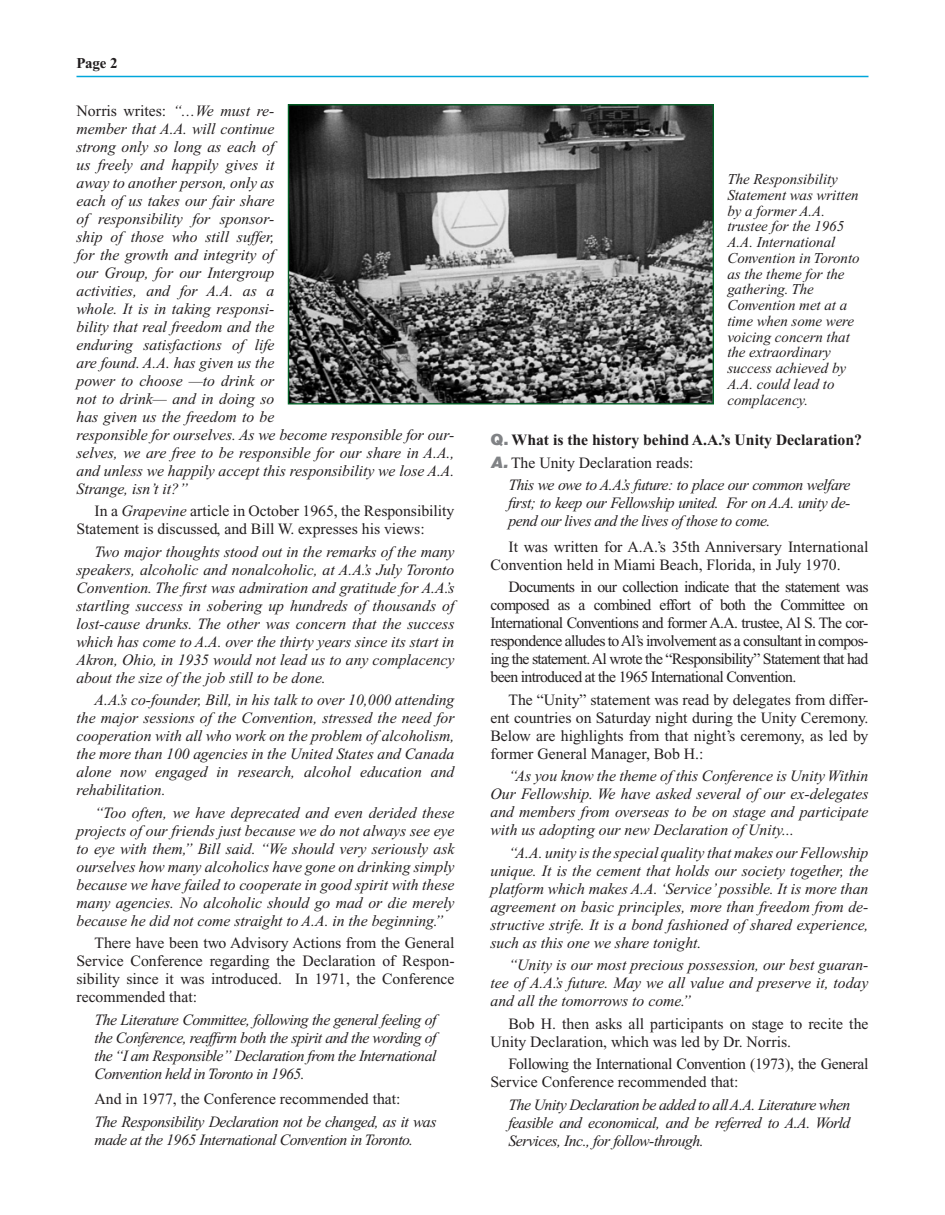
<style>
.page{position:relative;width:945px;height:1215px;background:#fff}
.page>*{position:absolute;margin:0;border:0;box-sizing:border-box;transform-origin:0 0}
.t1{font:italic 15.75px/18px "Times New Roman";color:#231f20;text-align:justify}
.t2{font:15.75px/18px "Times New Roman";color:#231f20}
.t3{font:italic 15.75px/18px "Times New Roman";letter-spacing:-.03em;color:#231f20}
.t4{font:15.75px/18px "Times New Roman";letter-spacing:-.02em;color:#231f20}
.t5{font:700 15.75px/22.5px "Times New Roman";color:#231f20}
.t6{font:italic 15px/15.8px "Times New Roman";letter-spacing:-.005em;color:#231f20}
.t7{font:700 15px "Times New Roman";color:#231f20}
.s1{font-style:normal}
.s2{font-style:italic}
.s3{font-family:"Helvetica";font-weight:900;color:#808285}
.s4{font-family:"Helvetica";font-weight:900;font-style:italic;color:#808285}
.s5{font-weight:400}
</style>
<div class="page">
<hr style="left:76px;top:76px;width:792px;height:1px;background:#00a6db">
<img style="left:290px;top:106px;width:422px;height:296px">
<div style="left:288px;top:104px;width:426px;height:300px;border:1px solid #016226"></div>
<p class="t7" style="left:76px;top:58px;width:43px">Page 2</p>
<p class="t1" style="left:76px;top:103px;width:379px;text-align:left"><span class="s1">Norris writes:</span> “…We must re-<br>member that A.A. will continue<br>strong only so long as each of<br>us freely and happily gives it<br>away to another person, only as<br>each of us takes our fair share<br>of responsibility for sponsor-<br>ship of those who still suffer,<br>for the growth and integrity of<br>our Group, for our Intergroup<br>activities, and for A.A. as a<br>whole. It is in taking responsi-<br>bility that real freedom and the<br>enduring satisfactions of life<br>are found. A.A. has given us the<br>power to choose —to drink or<br>not to drink— and in doing so<br>has given us the freedom to be<br>responsible for ourselves. As we become responsible for our&shy;selves, we are free to be responsible for our share in A.A., and unless we happily accept this responsibility we lose A.A.<br>Strange, isn’t it?”</p>
<p class="t2" style="left:76px;top:504px;width:380px;text-indent:18px">In a <span class="s2">Grapevine</span> article in October 1965, the Responsibility<br>Statement is discussed, and Bill W. expresses his views:</p>
<p class="t1" style="left:76px;top:544px;width:380px;text-indent:18px">Two major thoughts stood out in the remarks of the many speakers, alcoholic and nonalcoholic, at A.A.’s July Toronto Convention. The first was admiration and gratitude for A.A.’s startling success in sobering up hundreds of thousands of lost-cause drunks. The other was concern that the success which has come to A.A. over the thirty years since its start in Akron, Ohio, in 1935 would not lead us to any complacency about the size of the job still to be done.</p>
<p class="t1" style="left:76px;top:693px;width:380px;text-indent:18px">A.A.’s co-founder, Bill, in his talk to over 10, 000 attending the major sessions of the Convention, stressed the need for cooperation with all who work on the problem of alcoholism, the more than 100 agencies in the United States and Canada alone now engaged in research, alcohol education and rehabilitation.</p>
<p class="t1" style="left:76px;top:805px;width:380px;text-indent:18px">“Too often, we have deprecated and even derided these projects of our friends just because we do not always see eye to eye with them,” Bill said. “We should very seriously ask ourselves how many alcoholics have gone on drinking simply because we have failed to cooperate in good spirit with these many agencies. No alcoholic should go mad or die merely because he did not come straight to A.A. in the beginning.”</p>
<p class="t2" style="left:76px;top:936px;width:380px;text-align:justify;text-indent:18px">There have been two Advisory Actions from the General Service Conference regarding the Declaration of Respon&shy;sibility since it was introduced. In 1971, the Conference recommended that:</p>
<p class="t1" style="left:95px;top:1012px;width:343px">The Literature Committee, following the general feeling of the Conference, reaffirm both the spirit and the wording of the “I am Responsible” Declaration from the International Convention held in Toronto in 1965.</p>
<p class="t2" style="left:95px;top:1092px;width:308px">And in 1977, the Conference recommended that:</p>
<p class="t3" style="left:95px;top:1114px;width:343px">The Responsibility Declaration not be changed, as it was made at the 1965 International Convention in Toronto.</p>
<p class="t6" style="left:727px;top:173px;width:134px">The Responsibility<br>Statement was written by a former A.A. trustee for the 1965<br>A.A. International<br>Convention in Toronto as the theme for the gathering. The<br>Convention met at a time when some were voicing concern that the extraordinary success achieved by<br>A.A. could lead to complacency.</p>
<p class="t5" style="left:491px;top:430px;width:373px"><span class="s3">Q.</span> What is the history behind A.A.’s Unity Declaration?<br><span class="s4">A.</span> <span class="s5">The Unity Declaration reads:</span></p>
<p class="t1" style="left:509px;top:477px;width:343px">This we owe to A.A.’s future: to place our common welfare first; to keep our Fellowship united. For on A.A. unity de&shy;pend our lives and the lives of those to come.</p>
<p class="t2" style="left:490px;top:539px;width:380px;text-indent:18px">It was written for A.A.’s 35th Anniversary International<br>Convention held in Miami Beach, Florida, in July 1970.</p>
<p class="t2" style="left:490px;top:579px;width:380px;text-align:justify;text-indent:18px">Documents in our collection indicate that the statement was composed as a combined effort of both the Committee on International Conventions and former A.A. trustee, Al S. The cor&shy;respondence alludes to Al’s involvement as a consultant in compos&shy;ing the statement. Al wrote the “Responsibility” Statement that had been introduced at the 1965 International Convention.</p>
<p class="t2" style="left:490px;top:692px;width:380px;text-align:justify;text-indent:18px">The “Unity” statement was read by delegates from differ&shy;ent countries on Saturday night during the Unity Ceremony.<br>Below are highlights from that night’s ceremony, as led by former General Manager, Bob H.:</p>
<p class="t1" style="left:490px;top:768px;width:379px;text-indent:18px">“As you know the theme of this Conference is Unity Within Our Fellowship. We have asked several of our ex-delegates and members from overseas to be on stage and participate with us adopting our new Declaration of Unity...</p>
<p class="t1" style="left:490px;top:845px;width:380px;text-indent:18px">“A.A. unity is the special quality that makes our Fellowship unique. It is the cement that holds our society together, the platform which makes A.A. ‘Service’ possible. It is more than agreement on basic principles, more than freedom from de&shy;structive strife. It is a bond fashioned of shared experience, such as this one we share tonight.</p>
<p class="t1" style="left:490px;top:957px;width:379px;text-indent:18px">“Unity is our most precious possession, our best guaran&shy;tee of A.A.’s future. May we all value and preserve it, today and all the tomorrows to come.”</p>
<p class="t2" style="left:490px;top:1016px;width:380px;text-indent:18px">Bob H. then asks all participants on stage to recite the<br>Unity Declaration, which was led by Dr. Norris.</p>
<p class="t4" style="left:490px;top:1056px;width:379px;text-indent:18px">Following the International Convention (1973), the General<br>Service Conference recommended that:</p>
<p class="t1" style="left:509px;top:1097px;width:343px">The Unity Declaration be added to all A.A. Literature when feasible and economical, and be referred to A.A. World Services, Inc., for follow-through.</p>
</div>
